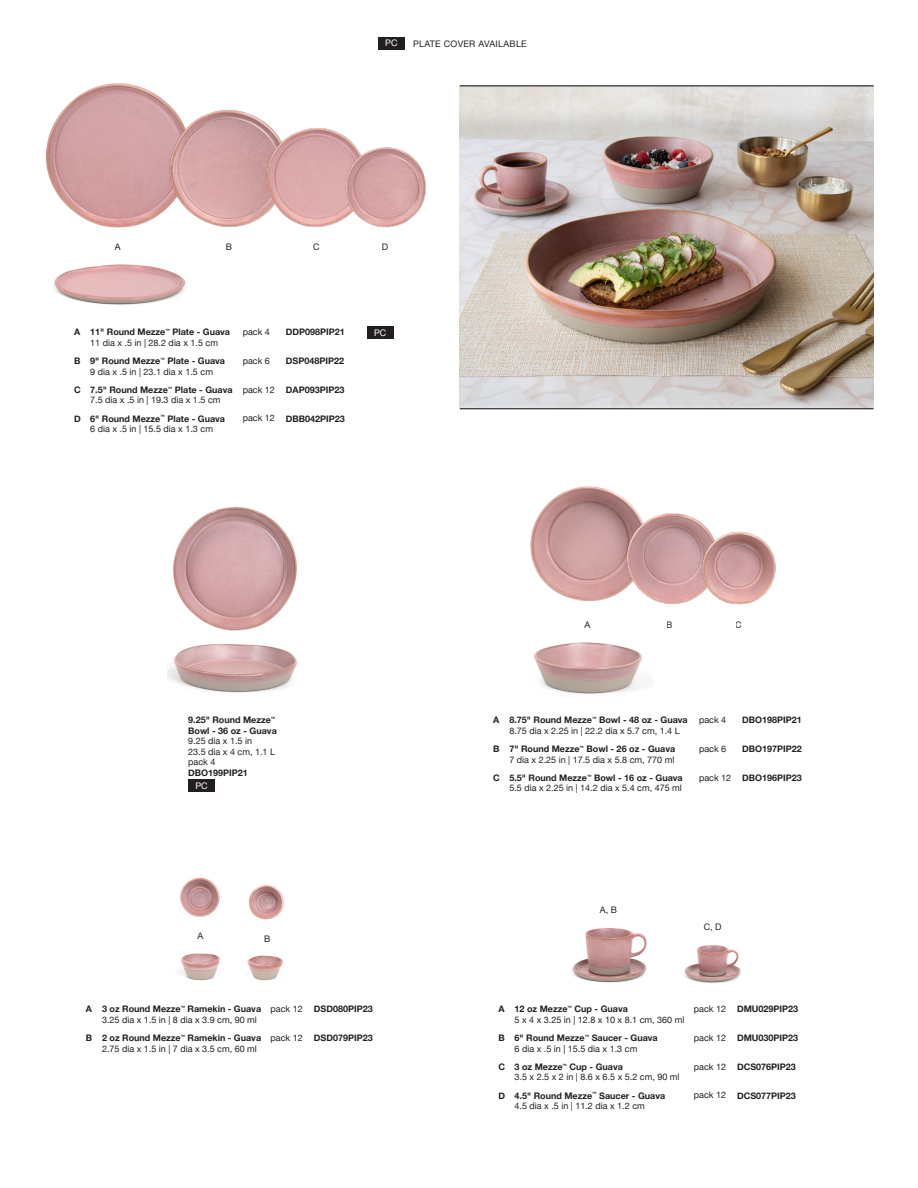
<style>
.page{position:relative;width:918px;height:1188px;background:#fff}
.page>*{position:absolute;margin:0;border:0;box-sizing:border-box;transform-origin:0 0}
.t1{font:700 9px/10.5px "Helvetica Neue";color:#231f20}
.t2{font:9px "Helvetica Neue";color:#231f20}
.t3{font:9px "Helvetica Neue";letter-spacing:.03em;color:#231f20}
.t4{font:9px "Helvetica Neue";color:#fff}
</style>
<div class="page">
<div style="left:378px;top:37px;width:27px;height:13px;background:#231f20"></div>
<img style="left:460px;top:86px;width:414px;height:322px">
<hr style="left:460px;top:408px;width:414px;height:1px;background:#231f20">
<hr style="left:460px;top:85px;width:414px;height:1px;background:#231f20">
<div style="left:367px;top:327px;width:27px;height:12px;background:#231f20"></div>
<img style="left:54px;top:264px;width:132px;height:41px">
<img style="left:45px;top:83px;width:112px;height:145px">
<img style="left:157px;top:95px;width:85px;height:132px">
<img style="left:242px;top:111px;width:72px;height:116px">
<img style="left:314px;top:128px;width:112px;height:100px">
<div style="left:188px;top:780px;width:27px;height:12px;background:#231f20"></div>
<img style="left:167px;top:507px;width:131px;height:186px">
<img style="left:247px;top:955px;width:36px;height:26px">
<img style="left:249px;top:885px;width:35px;height:35px">
<img style="left:179px;top:953px;width:41px;height:28px">
<img style="left:180px;top:877px;width:40px;height:40px">
<img style="left:534px;top:642px;width:110px;height:52px">
<img style="left:530px;top:486px;width:74px;height:116px">
<img style="left:684px;top:945px;width:57px;height:38px">
<img style="left:572px;top:928px;width:75px;height:55px">
<img style="left:604px;top:488px;width:64px;height:116px">
<img style="left:668px;top:513px;width:108px;height:92px">
<p class="t4" style="left:385px;top:37px;width:14px">PC</p>
<p class="t3" style="left:413px;top:37px;width:115px">PLATE COVER AVAILABLE</p>
<p class="t2" style="left:115px;top:240px;width:7px">A</p>
<p class="t2" style="left:226px;top:240px;width:8px">B</p>
<p class="t2" style="left:313px;top:240px;width:8px">C</p>
<p class="t2" style="left:382px;top:240px;width:8px">D</p>
<p class="t1" style="left:74px;top:327px;width:8px">A</p>
<p class="t1" style="left:90px;top:327px;width:141px">11" Round Mezze<sup>™</sup> Plate - Guava</p>
<p class="t2" style="left:90px;top:336px;width:129px">11 dia x .5 in | 28.2 dia x 1.5 cm</p>
<p class="t2" style="left:243px;top:325px;width:29px">pack 4</p>
<p class="t1" style="left:286px;top:327px;width:61px">DDP098PIP21</p>
<p class="t4" style="left:374px;top:326px;width:14px">PC</p>
<p class="t1" style="left:74px;top:356px;width:8px">B</p>
<p class="t1" style="left:90px;top:356px;width:136px">9" Round Mezze<sup>™</sup> Plate - Guava</p>
<p class="t2" style="left:90px;top:365px;width:124px">9 dia x .5 in | 23.1 dia x 1.5 cm</p>
<p class="t2" style="left:243px;top:354px;width:29px">pack 6</p>
<p class="t1" style="left:286px;top:356px;width:60px">DSP048PIP22</p>
<p class="t1" style="left:74px;top:385px;width:8px">C</p>
<p class="t1" style="left:90px;top:385px;width:144px">7.5" Round Mezze<sup>™</sup> Plate - Guava</p>
<p class="t2" style="left:90px;top:394px;width:132px">7.5 dia x .5 in | 19.3 dia x 1.5 cm</p>
<p class="t2" style="left:243px;top:383px;width:34px">pack 12</p>
<p class="t1" style="left:286px;top:385px;width:60px">DAP093PIP23</p>
<p class="t1" style="left:74px;top:413px;width:8px">D</p>
<p class="t1" style="left:90px;top:413px;width:136px">6" Round Mezze<sup>™</sup> Plate - Guava</p>
<p class="t2" style="left:90px;top:422px;width:124px">6 dia x .5 in | 15.5 dia x 1.3 cm</p>
<p class="t2" style="left:243px;top:412px;width:34px">pack 12</p>
<p class="t1" style="left:286px;top:413px;width:61px">DBB042PIP23</p>
<p class="t1" style="left:188px;top:715px;width:90px">9.25" Round Mezze<sup>™<br></sup>Bowl - 36 oz - Guava</p>
<p class="t2" style="left:188px;top:734px;width:65px">9.25 dia x 1.5 in</p>
<p class="t2" style="left:188px;top:745px;width:88px">23.5 dia x 4 cm, 1.1 L</p>
<p class="t2" style="left:188px;top:755px;width:29px">pack 4</p>
<p class="t1" style="left:188px;top:767px;width:61px">DBO199PIP21</p>
<p class="t4" style="left:195px;top:779px;width:14px">PC</p>
<p class="t2" style="left:197px;top:929px;width:7px">A</p>
<p class="t2" style="left:264px;top:932px;width:8px">B</p>
<p class="t1" style="left:86px;top:1004px;width:8px">A</p>
<p class="t1" style="left:102px;top:1004px;width:161px">3 oz Round Mezze<sup>™</sup> Ramekin - Guava</p>
<p class="t2" style="left:102px;top:1013px;width:156px">3.25 dia x 1.5 in | 8 dia x 3.9 cm, 90 ml</p>
<p class="t1" style="left:86px;top:1033px;width:8px">B</p>
<p class="t1" style="left:102px;top:1033px;width:161px">2 oz Round Mezze<sup>™</sup> Ramekin - Guava</p>
<p class="t2" style="left:102px;top:1042px;width:156px">2.75 dia x 1.5 in | 7 dia x 3.5 cm, 60 ml</p>
<p class="t2" style="left:271px;top:1002px;width:34px">pack 12</p>
<p class="t1" style="left:314px;top:1004px;width:60px">DSD080PIP23</p>
<p class="t2" style="left:271px;top:1031px;width:34px">pack 12</p>
<p class="t1" style="left:314px;top:1033px;width:60px">DSD079PIP23</p>
<p class="t2" style="left:584px;top:618px;width:7px">A</p>
<p class="t2" style="left:667px;top:618px;width:8px">B</p>
<p class="t2" style="left:736px;top:618px;width:8px">C</p>
<p class="t1" style="left:493px;top:715px;width:8px">A</p>
<p class="t1" style="left:509px;top:715px;width:180px">8.75" Round Mezze<sup>™</sup> Bowl - 48 oz - Guava</p>
<p class="t2" style="left:509px;top:724px;width:172px">8.75 dia x 2.25 in | 22.2 dia x 5.7 cm, 1.4 L</p>
<p class="t2" style="left:699px;top:713px;width:29px">pack 4</p>
<p class="t1" style="left:742px;top:715px;width:61px">DBO198PIP21</p>
<p class="t1" style="left:493px;top:744px;width:8px">B</p>
<p class="t1" style="left:509px;top:744px;width:167px">7" Round Mezze<sup>™</sup> Bowl - 26 oz - Guava</p>
<p class="t2" style="left:509px;top:753px;width:166px">7 dia x 2.25 in | 17.5 dia x 5.8 cm, 770 ml</p>
<p class="t2" style="left:699px;top:742px;width:29px">pack 6</p>
<p class="t1" style="left:742px;top:744px;width:61px">DBO197PIP22</p>
<p class="t1" style="left:493px;top:773px;width:8px">C</p>
<p class="t1" style="left:509px;top:773px;width:175px">5.5" Round Mezze<sup>™</sup> Bowl - 16 oz - Guava</p>
<p class="t2" style="left:509px;top:782px;width:174px">5.5 dia x 2.25 in | 14.2 dia x 5.4 cm, 475 ml</p>
<p class="t2" style="left:699px;top:771px;width:34px">pack 12</p>
<p class="t1" style="left:742px;top:773px;width:61px">DBO196PIP23</p>
<p class="t2" style="left:600px;top:904px;width:19px">A, B</p>
<p class="t2" style="left:704px;top:920px;width:19px">C, D</p>
<p class="t1" style="left:498px;top:1004px;width:8px">A</p>
<p class="t1" style="left:515px;top:1004px;width:115px">12 oz Mezze<sup>™</sup> Cup - Guava</p>
<p class="t2" style="left:515px;top:1013px;width:171px">5 x 4 x 3.25 in | 12.8 x 10 x 8.1 cm, 360 ml</p>
<p class="t2" style="left:694px;top:1003px;width:34px">pack 12</p>
<p class="t1" style="left:737px;top:1004px;width:63px">DMU029PIP23</p>
<p class="t1" style="left:498px;top:1033px;width:8px">B</p>
<p class="t1" style="left:515px;top:1033px;width:145px">6" Round Mezze<sup>™</sup> Saucer - Guava</p>
<p class="t2" style="left:515px;top:1042px;width:124px">6 dia x .5 in | 15.5 dia x 1.3 cm</p>
<p class="t2" style="left:694px;top:1031px;width:34px">pack 12</p>
<p class="t1" style="left:737px;top:1033px;width:63px">DMU030PIP23</p>
<p class="t1" style="left:498px;top:1062px;width:8px">C</p>
<p class="t1" style="left:515px;top:1062px;width:110px">3 oz Mezze<sup>™</sup> Cup - Guava</p>
<p class="t2" style="left:515px;top:1071px;width:166px">3.5 x 2.5 x 2 in | 8.6 x 6.5 x 5.2 cm, 90 ml</p>
<p class="t2" style="left:694px;top:1060px;width:34px">pack 12</p>
<p class="t1" style="left:737px;top:1062px;width:60px">DCS076PIP23</p>
<p class="t1" style="left:498px;top:1090px;width:8px">D</p>
<p class="t1" style="left:515px;top:1090px;width:152px">4.5" Round Mezze<sup>™</sup> Saucer - Guava</p>
<p class="t2" style="left:515px;top:1100px;width:132px">4.5 dia x .5 in | 11.2 dia x 1.2 cm</p>
<p class="t2" style="left:694px;top:1089px;width:34px">pack 12</p>
<p class="t1" style="left:737px;top:1090px;width:60px">DCS077PIP23</p>
</div>
